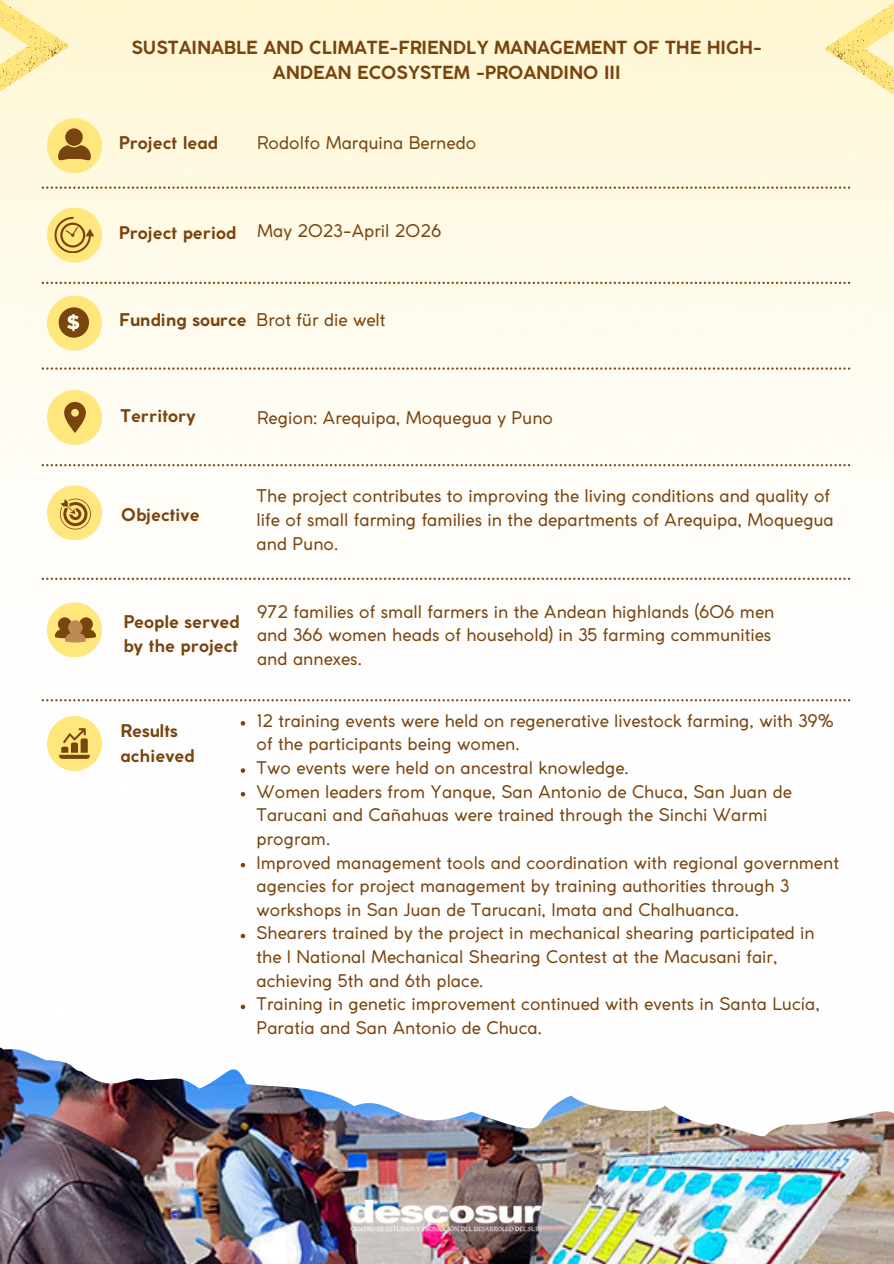
<style>
.page{position:relative;width:894px;height:1264px;background:#fff}
.page>*{position:absolute;margin:0;border:0;box-sizing:border-box;transform-origin:0 0}
.t1{font:700 17.85px/24.8px "Coco Gothic";color:#79450f;text-align:center}
.t2{font:17.25px/23.7px "Coco Gothic";color:#79450f}
.t3{font:700 17.25px/24.8px "Coco Gothic";color:#79450f}
</style>
<div class="page">
<img style="left:0;top:0;width:893px;height:1010px">
<div style="left:47px;top:602px;width:55px;height:55px;background:#ffe67d;border-radius:50%"></div>
<svg style="left:55px;top:617px;width:40px;height:25px"></svg>
<div style="left:47px;top:118px;width:55px;height:55px;background:#ffe67d;border-radius:50%"></div>
<svg style="left:58px;top:145px;width:33px;height:16px"></svg>
<div style="left:65px;top:128px;width:18px;height:18px;background:#79450f;border-radius:50%"></div>
<div style="left:47px;top:390px;width:55px;height:55px;background:#ffe67d;border-radius:50%"></div>
<svg style="left:64px;top:402px;width:21px;height:31px"></svg>
<div style="left:47px;top:716px;width:55px;height:55px;background:#ffe67d;border-radius:50%"></div>
<svg style="left:59px;top:728px;width:30px;height:30px"></svg>
<svg style="left:42px;top:186px;width:807px;height:3px;background:#d6c3a3"></svg>
<svg style="left:42px;top:282px;width:807px;height:2px;background:#c6ae8f"></svg>
<svg style="left:42px;top:367px;width:807px;height:2px"></svg>
<svg style="left:42px;top:464px;width:807px;height:2px"></svg>
<svg style="left:42px;top:577px;width:807px;height:3px"></svg>
<svg style="left:42px;top:699px;width:807px;height:2px"></svg>
<div style="left:47px;top:208px;width:55px;height:54px;background:#ffe67d;border-radius:50%"></div>
<svg style="left:54px;top:217px;width:40px;height:36px"></svg>
<div style="left:47px;top:295px;width:55px;height:55px;background:#ffe67d;border-radius:50%"></div>
<div style="left:47px;top:485px;width:55px;height:55px;background:#ffe67d;border-radius:50%"></div>
<svg style="left:60px;top:498px;width:30px;height:31px"></svg>
<img style="left:0;top:1047px;width:893px;height:216px">
<svg style="left:59px;top:307px;width:30px;height:31px"></svg>
<svg style="left:0;top:0;width:69px;height:91px;background:#fcedae"></svg>
<svg style="left:824px;top:3px;width:69px;height:91px;background:#fcedae"></svg>
<svg style="left:240px;top:721px;width:5px;height:4px"></svg>
<svg style="left:240px;top:768px;width:5px;height:4px"></svg>
<svg style="left:240px;top:792px;width:5px;height:4px"></svg>
<svg style="left:240px;top:862px;width:5px;height:5px"></svg>
<svg style="left:240px;top:933px;width:5px;height:5px"></svg>
<svg style="left:240px;top:1004px;width:5px;height:5px"></svg>
<img style="left:349px;top:1195px;width:192px;height:37px">
<h2 class="t1" style="left:131px;top:37px;width:632px">SUSTAINABLE AND CLIMATE-FRIENDLY MANAGEMENT OF THE HIGH-<br>ANDEAN ECOSYSTEM -PROANDINO III</h2>
<h2 class="t3" style="left:119px;top:132px;width:100px">Project lead</h2>
<p class="t2" style="left:257px;top:132px;width:221px">Rodolfo Marquina Bernedo</p>
<p class="t3" style="left:119px;top:222px;width:119px">Project period</p>
<p class="t2" style="left:257px;top:220px;width:186px">May 2023-April 2026</p>
<p class="t3" style="left:119px;top:309px;width:129px">Funding source</p>
<p class="t2" style="left:256px;top:309px;width:130px">Brot für die welt</p>
<h2 class="t3" style="left:120px;top:405px;width:77px">Territory</h2>
<p class="t2" style="left:257px;top:407px;width:297px">Region: Arequipa, Moquegua y Puno</p>
<p class="t3" style="left:121px;top:503px;width:80px">Objective</p>
<p class="t2" style="left:256px;top:485px;width:578px">The project contributes to improving the living conditions and quality of life of small farming families in the departments of Arequipa, Moquegua and Puno.</p>
<p class="t3" style="left:123px;top:610px;width:118px">People served by the project</p>
<p class="t2" style="left:257px;top:601px;width:519px">972 families of small farmers in the Andean highlands (606 men and 366 women heads of household) in 35 farming communities and annexes.</p>
<p class="t3" style="left:120px;top:719px;width:75px">Results achieved</p>
<p class="t2" style="left:256px;top:710px;width:578px">12 training events were held on regenerative livestock farming, with 39% of the participants being women.</p>
<p class="t2" style="left:256px;top:757px;width:374px">Two events were held on ancestral knowledge.</p>
<h1 class="t2" style="left:256px;top:781px;width:537px">Women leaders from Yanque, San Antonio de Chuca, San Juan de<br>Tarucani and Cañahuas were trained through the Sinchi Warmi program.</h1>
<p class="t2" style="left:256px;top:851px;width:584px">Improved management tools and coordination with regional government agencies for project management by training authorities through 3 workshops in San Juan de Tarucani, Imata and Chalhuanca.</p>
<p class="t2" style="left:256px;top:922px;width:559px">Shearers trained by the project in mechanical shearing participated in the I National Mechanical Shearing Contest at the Macusani fair, achieving 5th and 6th place.</p>
<h2 class="t2" style="left:256px;top:993px;width:564px">Training in genetic improvement continued with events in Santa Lucía,<br>Paratía and San Antonio de Chuca.</h2>
</div>
